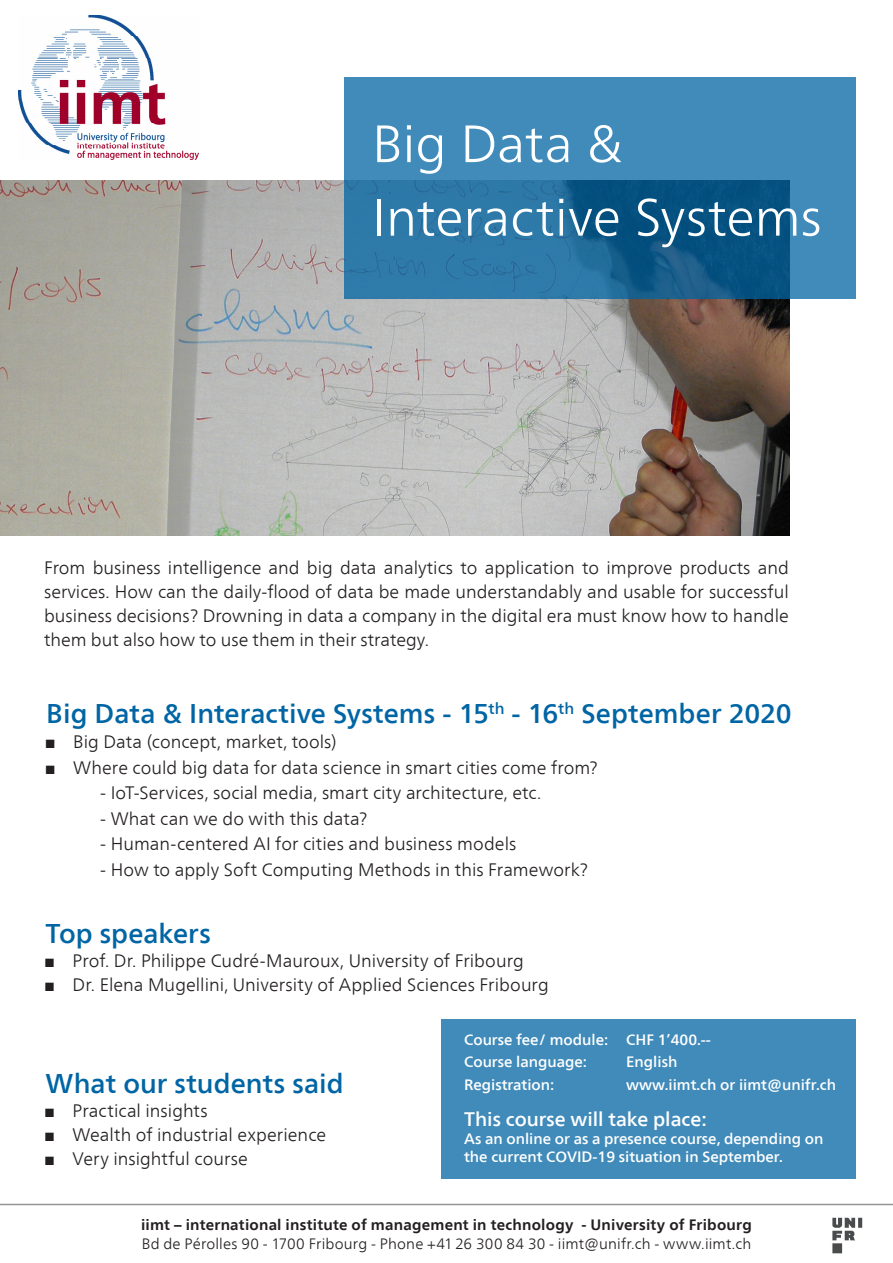
<style>
.page{position:relative;width:893px;height:1263px;background:#fff}
.page>*{position:absolute;margin:0;border:0;box-sizing:border-box;transform-origin:0 0}
.Headline{font:300 52.5px/73.5px "Frutiger Neue LT Com";color:#fff}
.Zwischentitel{font:500 27px "Frutiger Neue LT Com";color:#0065a4}
.t1{font:500 19.5px "Frutiger Neue LT Com";color:#fff}
.t2{font:300 18px/24px "Frutiger Neue LT Com";color:#231f20;text-align:justify}
.t3{font:500 15px/18px "Frutiger Neue LT Com";color:#fff}
.Lauftext{font:700 15px "Frutiger Neue LT Com";letter-spacing:.015em;color:#231f20}
.Lauftext-2{font:300 15px "Frutiger Neue LT Com";letter-spacing:.01em;color:#231f20}
.s1{font-family:"Arial Narrow";font-weight:400}
</style>
<div class="page">
<img style="left:0;top:181px;width:789px;height:355px">
<img style="left:18px;top:15px;width:181px;height:144px">
<hr style="left:0;top:1204px;width:893px;height:1px;background:#939598">
<img style="left:832px;top:1217px;width:31px;height:37px">
<svg style="left:344px;top:77px;width:512px;height:222px;background:#2f7aa9"></svg>
<div style="left:442px;top:1019px;width:414px;height:160px;background:#408bba"></div>
<p class="Headline" style="left:372px;top:107px;width:451px">Big Data &amp;<br>Interactive Systems</p>
<p class="t2" style="left:44px;top:555px;width:746px">From business intelligence and big data analytics to application to improve products and services. How can the daily-flood of data be made understandably and usable for successful business decisions? Drowning in data a company in the digital era must know how to handle them but also how to use them in their strategy.</p>
<p class="Zwischentitel" style="left:46px;top:697px;width:747px">Big Data &amp; Interactive Systems - 15<sup>th</sup> - 16<sup>th</sup> September 2020</p>
<p class="t2" style="left:46px;top:730px;width:292px"><span class="s1">■</span> Big Data (concept, market, tools)</p>
<p class="t2" style="left:46px;top:755px;width:553px"><span class="s1">■</span> Where could big data for data science in smart cities come from?</p>
<p class="t2" style="left:100px;top:781px;width:442px">- IoT-Services, social media, smart city architecture, etc.</p>
<p class="t2" style="left:100px;top:806px;width:269px">- What can we do with this data?</p>
<p class="t2" style="left:100px;top:832px;width:418px">- Human-centered AI for cities and business models</p>
<p class="t2" style="left:100px;top:857px;width:489px">- How to apply Soft Computing Methods in this Framework?</p>
<p class="Zwischentitel" style="left:46px;top:917px;width:167px">Top speakers</p>
<p class="t2" style="left:46px;top:948px;width:480px"><span class="s1">■</span> Prof. Dr. Philippe Cudré-Mauroux, University of Fribourg</p>
<p class="t2" style="left:46px;top:972px;width:505px"><span class="s1">■</span> Dr. Elena Mugellini, University of Applied Sciences Fribourg</p>
<p class="Zwischentitel" style="left:46px;top:1067px;width:300px">What our students said</p>
<p class="t2" style="left:46px;top:1099px;width:164px"><span class="s1">■</span> Practical insights</p>
<p class="t2" style="left:46px;top:1123px;width:282px"><span class="s1">■</span> Wealth of industrial experience</p>
<p class="t2" style="left:46px;top:1147px;width:204px"><span class="s1">■</span> Very insightful course</p>
<p class="t3" style="left:464px;top:1030px;width:248px">Course fee/ module: CHF 1’400.--</p>
<p class="t3" style="left:464px;top:1053px;width:124px">Course language:</p>
<p class="t3" style="left:626px;top:1053px;width:53px">English</p>
<p class="t3" style="left:464px;top:1075px;width:92px">Registration:</p>
<p class="t3" style="left:626px;top:1075px;width:211px">www.iimt.ch or iimt@unifr.ch</p>
<p class="t1" style="left:464px;top:1107px;width:244px">This course will take place:</p>
<p class="t3" style="left:464px;top:1129px;width:361px">As an online or as a presence course, depending on the current COVID-19 situation in September.</p>
<p class="Lauftext" style="left:141px;top:1215px;width:612px">iimt – international institute of management in technology - University of Fribourg</p>
<p class="Lauftext-2" style="left:142px;top:1235px;width:611px">Bd de Pérolles 90 - 1700 Fribourg - Phone +41 26 300 84 30 - iimt@unifr.ch - www.iimt.ch</p>
</div>
